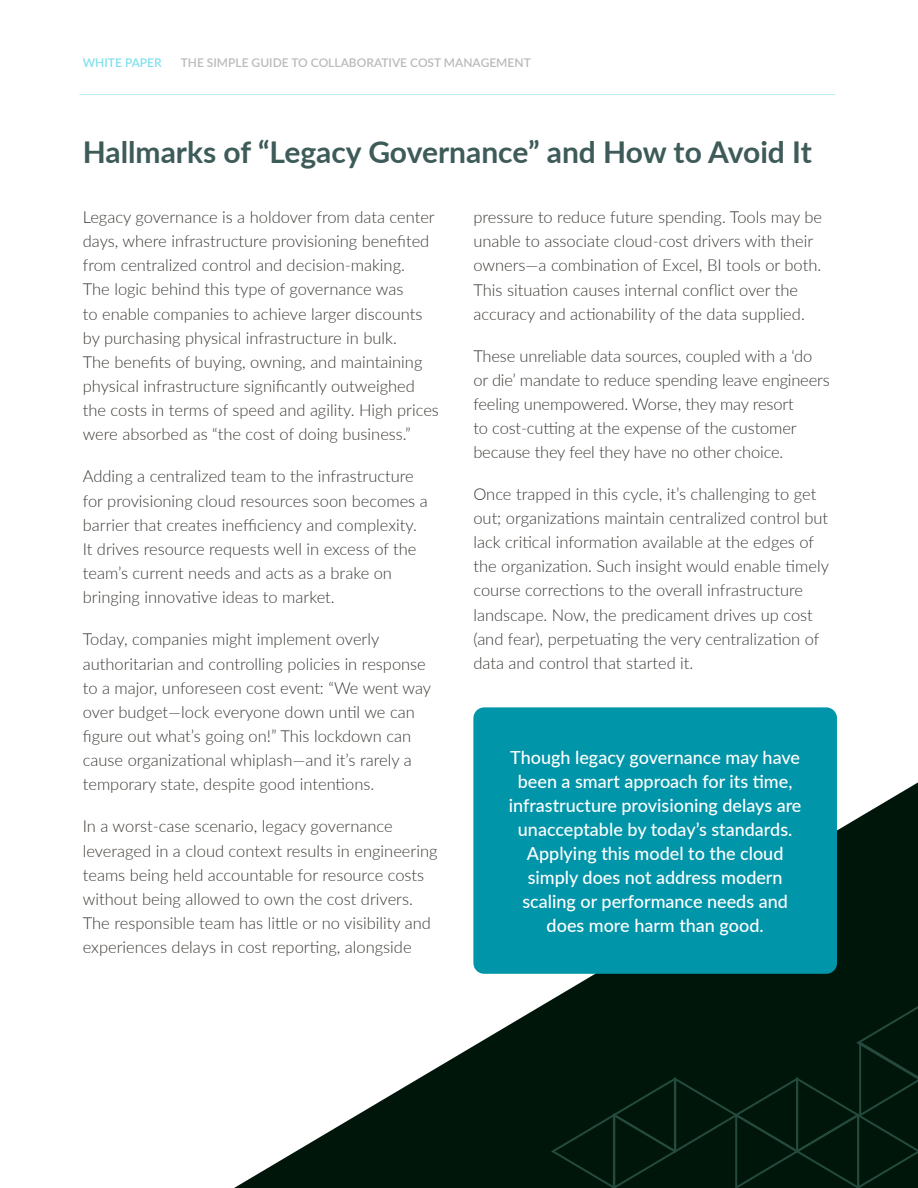
<style>
.page{position:relative;width:918px;height:1188px;background:#fff}
.page>*{position:absolute;margin:0;border:0;box-sizing:border-box;transform-origin:0 0}
.t1{font:700 30px "Lato";color:#3d5b58}
.t2{font:500 18px/24px "Lato";color:#fff;text-align:center}
.t3{font:300 16.5px/24.2px "Lato";color:#3d3935}
.t4{font:600 12px "Lato";color:#bababa}
.t5{font:600 12px "Lato";color:#00c1de}
</style>
<div class="page">
<hr style="left:79px;top:94px;width:756px;height:1px;background:#00c1de">
<svg style="left:234px;top:782px;width:684px;height:406px"></svg>
<div style="left:551px;top:1005px;width:367px;height:183px;background:#00160b"></div>
<div style="left:473px;top:707px;width:364px;height:267px;background:#0095a9;border-radius:11px"></div>
<p class="t5" style="left:83px;top:54px;width:81px">WHITE PAPER</p>
<p class="t4" style="left:181px;top:54px;width:352px">THE SIMPLE GUIDE TO COLLABORATIVE COST MANAGEMENT</p>
<h1 class="t1" style="left:83px;top:130px;width:731px">Hallmarks of “Legacy Governance” and How to Avoid It</h1>
<p class="t3" style="left:83px;top:204px;width:358px">Legacy governance is a holdover from data center days, where infrastructure provisioning benefited from centralized control and decision-making.<br>The logic behind this type of governance was<br>to enable companies to achieve larger discounts by purchasing physical infrastructure in bulk.<br>The benefits of buying, owning, and maintaining physical infrastructure significantly outweighed the costs in terms of speed and agility. High prices were absorbed as “the cost of doing business.”</p>
<p class="t3" style="left:83px;top:464px;width:346px">Adding a centralized team to the infrastructure for provisioning cloud resources soon becomes a barrier that creates inefficiency and complexity.<br>It drives resource requests well in excess of the team’s current needs and acts as a brake on bringing innovative ideas to market.</p>
<p class="t3" style="left:83px;top:627px;width:350px">Today, companies might implement overly authoritarian and controlling policies in response to a major, unforeseen cost event: “We went way over budget—lock everyone down until we can figure out what’s going on!” This lockdown can cause organizational whiplash—and it’s rarely a temporary state, despite good intentions.</p>
<p class="t3" style="left:83px;top:814px;width:356px">In a worst-case scenario, legacy governance leveraged in a cloud context results in engineering teams being held accountable for resource costs without being allowed to own the cost drivers.<br>The responsible team has little or no visibility and experiences delays in cost reporting, alongside</p>
<p class="t3" style="left:473px;top:204px;width:350px">pressure to reduce future spending. Tools may be unable to associate cloud-cost drivers with their owners—a combination of Excel, BI tools or both.<br>This situation causes internal conflict over the accuracy and actionability of the data supplied.</p>
<p class="t3" style="left:473px;top:343px;width:358px">These unreliable data sources, coupled with a ‘do or die’ mandate to reduce spending leave engineers feeling unempowered. Worse, they may resort<br>to cost-cutting at the expense of the customer because they feel they have no other choice.</p>
<p class="t3" style="left:473px;top:482px;width:357px">Once trapped in this cycle, it’s challenging to get out; organizations maintain centralized control but lack critical information available at the edges of the organization. Such insight would enable timely course corrections to the overall infrastructure landscape. Now, the predicament drives up cost (and fear), perpetuating the very centralization of data and control that started it.</p>
<p class="t2" style="left:509px;top:745px;width:294px">Though legacy governance may have been a smart approach for its time, infrastructure provisioning delays are unacceptable by today’s standards.<br>Applying this model to the cloud simply does not address modern scaling or performance needs and does more harm than good.</p>
</div>
